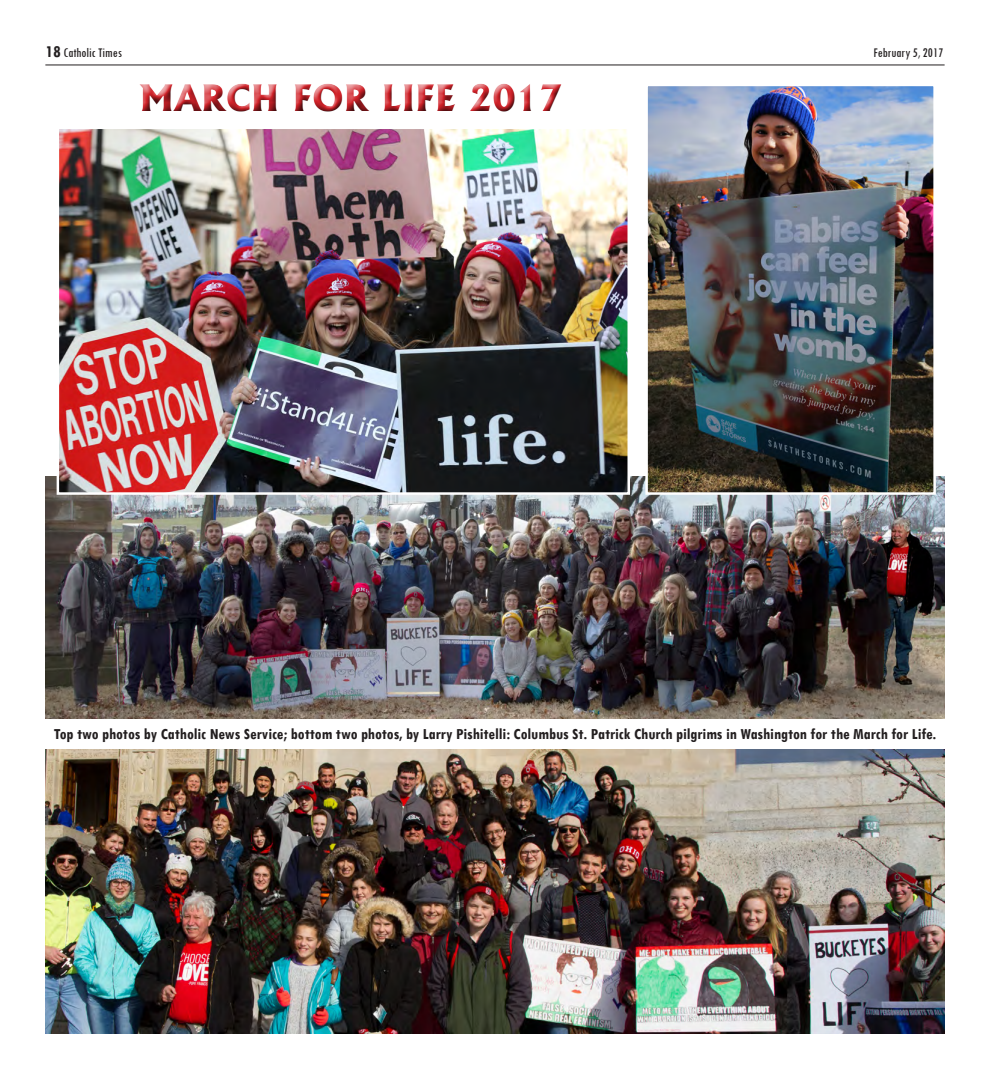
<style>
.page{position:relative;width:990px;height:1080px;background:#fff}
.page>*{position:absolute;margin:0;border:0;box-sizing:border-box;transform-origin:0 0}
.t1{font:800 35px "Albertus";color:#d1232a}
.t2{font:700 condensed 16.25px "Tw Cen";color:#231f20}
.t3{font:condensed 13.75px "Tw Cen";color:#231f20}
.s1{font-weight:700;font-size:17.5px}
</style>
<div class="page">
<hr style="left:45px;top:65px;width:900px;height:1px;background:#231f20">
<div style="left:133px;top:79px;width:437px;height:42px;background:#231f20;opacity:.75"></div>
<img style="left:45px;top:477px;width:900px;height:241px">
<img style="left:648px;top:87px;width:285px;height:405px">
<div style="left:645px;top:84px;width:291px;height:411px;border:2px solid #fff"></div>
<img style="left:60px;top:130px;width:567px;height:362px">
<div style="left:57px;top:127px;width:573px;height:368px;border:2px solid #fff"></div>
<img style="left:46px;top:749px;width:899px;height:284px">
<p class="t3" style="left:45px;top:45px;width:78px"><span class="s1">18</span> Catholic Times</p>
<p class="t3" style="left:874px;top:45px;width:71px">February 5, 2017</p>
<h1 class="t1" style="left:140px;top:76px;width:424px">MARCH FOR LIFE 2017</h1>
<p class="t2" style="left:54px;top:724px;width:884px">Top two photos by Catholic News Service; bottom two photos, by Larry Pishitelli: Columbus St. Patrick Church pilgrims in Washington for the March for Life.</p>
</div>
